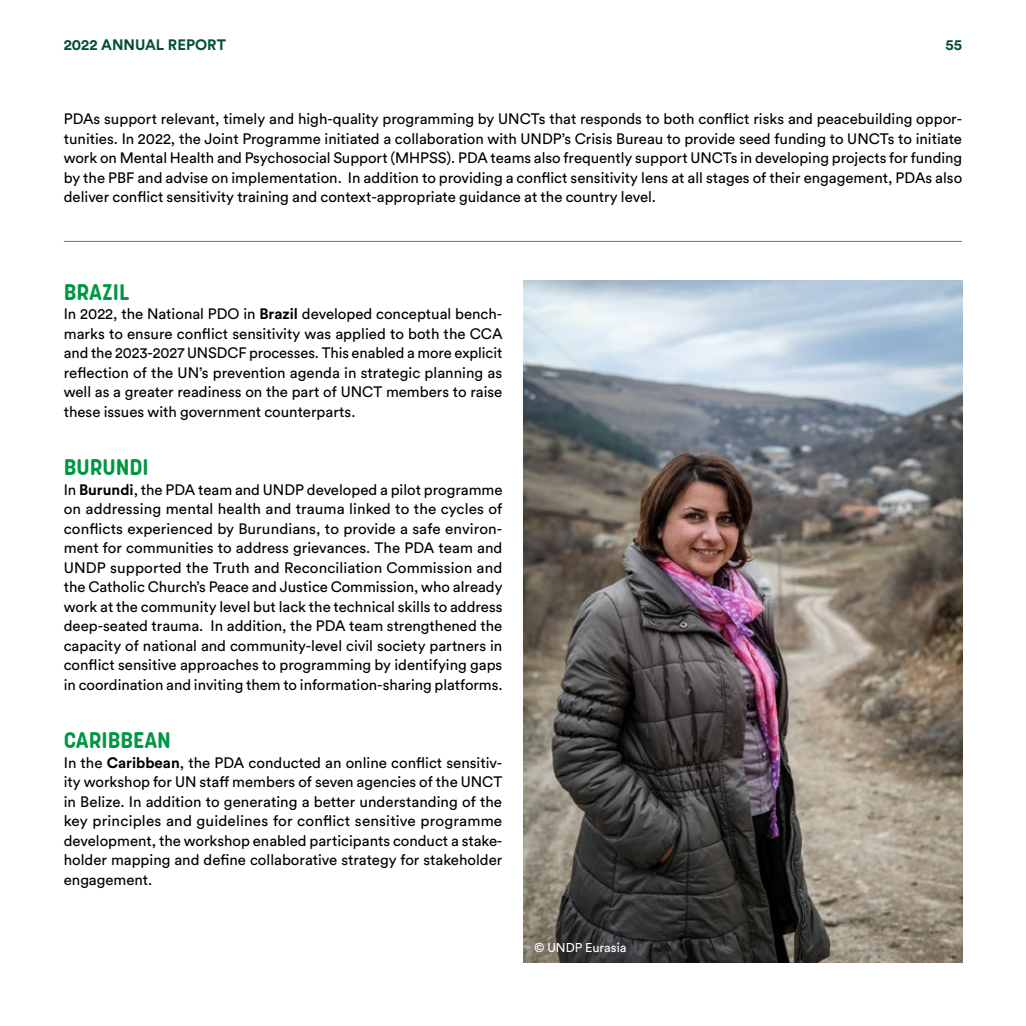
<style>
.page{position:relative;width:1026px;height:1026px;background:#fff}
.page>*{position:absolute;margin:0;border:0;box-sizing:border-box;transform-origin:0 0}
.t1{font:700 22.5px "Korolev Rounded";color:#009744}
.t2{font:15px/19.5px "Circular Std";color:#000;text-align:justify}
.t3{font:700 15px "Circular Std";color:#004f30}
.t4{font:12.75px "Circular Std";color:#fff}
.s1{font-weight:700}
</style>
<div class="page">
<hr style="left:64px;top:241px;width:898px;height:1px;background:#dc5532">
<img style="left:524px;top:280px;width:438px;height:682px">
<p class="t3" style="left:64px;top:35px;width:164px">2022 ANNUAL REPORT</p>
<p class="t3" style="left:946px;top:35px;width:18px">55</p>
<p class="t2" style="left:64px;top:109px;width:900px">PDAs support relevant, timely and high-quality programming by UNCTs that responds to both conflict risks and peacebuilding oppor&shy;tunities. In 2022, the Joint Programme initiated a collaboration with UNDP’s Crisis Bureau to provide seed funding to UNCTs to initiate work on Mental Health and Psychosocial Support (MHPSS). PDA teams also frequently support UNCTs in developing projects for funding by the PBF and advise on implementation. In addition to providing a conflict sensitivity lens at all stages of their engagement, PDAs also deliver conflict sensitivity training and context-appropriate guidance at the country level.</p>
<h1 class="t1" style="left:64px;top:278px;width:67px">BRAZIL</h1>
<p class="t2" style="left:64px;top:304px;width:440px">In 2022, the National PDO in <span class="s1">Brazil</span> developed conceptual bench&shy;marks to ensure conflict sensitivity was applied to both the CCA and the 2023-2027 UNSDCF processes. This enabled a more explicit reflection of the UN’s prevention agenda in strategic planning as well as a greater readiness on the part of UNCT members to raise these issues with government counterparts.</p>
<h1 class="t1" style="left:64px;top:453px;width:87px">BURUNDI</h1>
<p class="t2" style="left:64px;top:479px;width:440px">In <span class="s1">Burundi</span>, the PDA team and UNDP developed a pilot programme on addressing mental health and trauma linked to the cycles of conflicts experienced by Burundians, to provide a safe environ&shy;ment for communities to address grievances. The PDA team and UNDP supported the Truth and Reconciliation Commission and the Catholic Church’s Peace and Justice Commission, who already work at the community level but lack the technical skills to address deep-seated trauma. In addition, the PDA team strengthened the capacity of national and community-level civil society partners in conflict sensitive approaches to programming by identifying gaps in coordination and inviting them to information-sharing platforms.</p>
<h1 class="t1" style="left:64px;top:726px;width:109px">CARIBBEAN</h1>
<p class="t2" style="left:64px;top:752px;width:440px">In the <span class="s1">Caribbean</span>, the PDA conducted an online conflict sensitiv&shy;ity workshop for UN staff members of seven agencies of the UNCT in Belize. In addition to generating a better understanding of the key principles and guidelines for conflict sensitive programme development, the workshop enabled participants conduct a stake&shy;holder mapping and define collaborative strategy for stakeholder engagement.</p>
<p class="t4" style="left:534px;top:939px;width:94px">© UNDP Eurasia</p>
</div>
